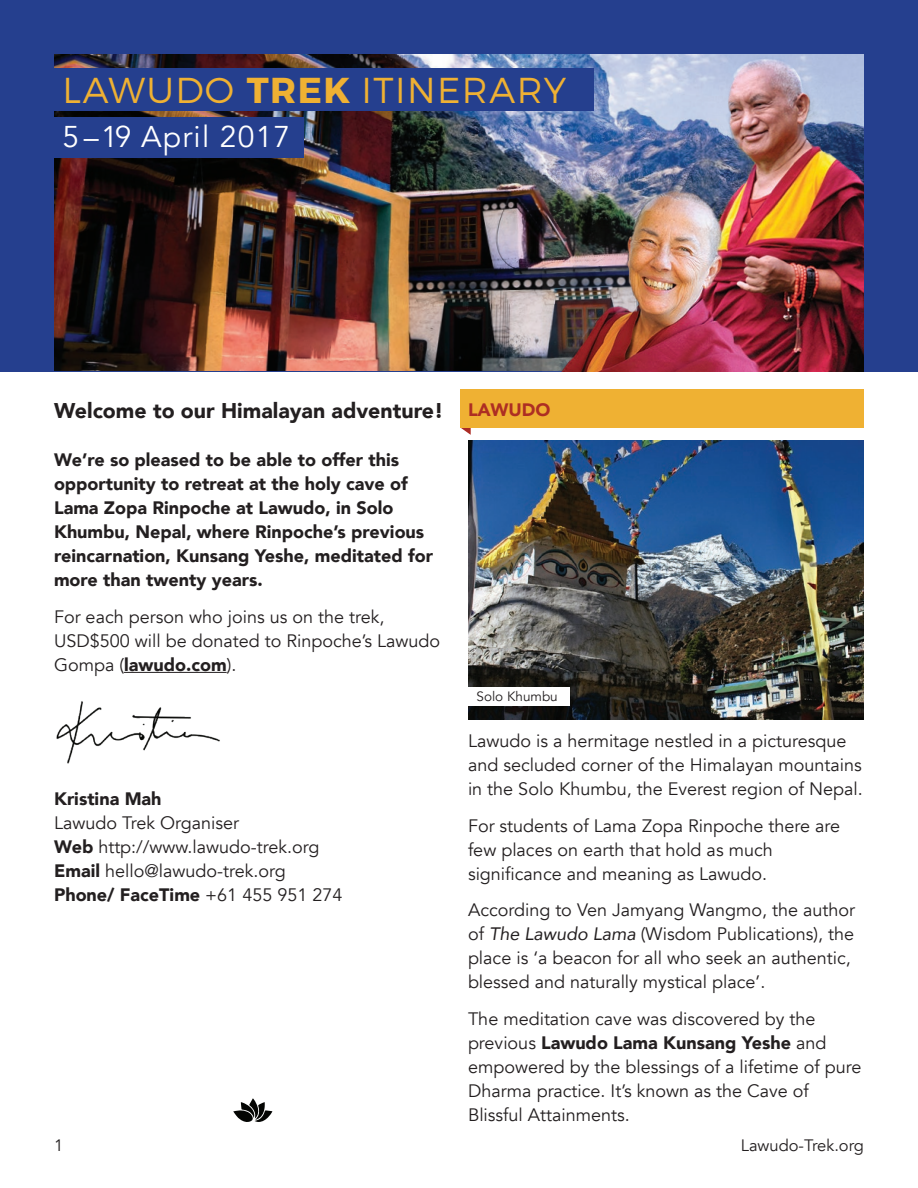
<style>
.page{position:relative;width:918px;height:1188px;background:#fff}
.page>*{position:absolute;margin:0;border:0;box-sizing:border-box;transform-origin:0 0}
.t1{font:300 36px "Montserrat";letter-spacing:.04em;color:#efb133}
.t2{font:30px "Avenir";letter-spacing:.04em;color:#fff}
.t3{font:900 21.3px "Avenir";color:#231f20}
.t4{font:18px/24px "Avenir";color:#231f20}
.t5{font:900 18px/24px "Avenir";color:#231f20}
.t6{font:900 18px "Avenir";color:#ad2e23}
.t7{font:16.5px "Avenir";color:#231f20}
.t8{font:13.5px "Avenir";color:#231f20}
.s1{font-weight:700}
.s2{font-weight:900}
.s3{font-style:italic}
</style>
<div class="page">
<hr style="left:124px;top:672px;width:103px;height:1px;background:#231f20">
<svg style="left:460px;top:427px;width:11px;height:8px"></svg>
<div style="left:460px;top:389px;width:404px;height:38px;background:#efb133"></div>
<svg style="left:233px;top:1098px;width:39px;height:24px"></svg>
<img style="left:56px;top:701px;width:164px;height:63px">
<div style="left:0;top:0;width:918px;height:371px;background:#253f8e"></div>
<img style="left:54px;top:54px;width:467px;height:317px">
<div style="left:54px;top:68px;width:540px;height:42px;background:#253f8e"></div>
<img style="left:468px;top:441px;width:395px;height:278px">
<img style="left:521px;top:54px;width:343px;height:318px">
<div style="left:54px;top:117px;width:249px;height:40px;background:#253f8e"></div>
<div style="left:468px;top:688px;width:102px;height:18px;background:#fff"></div>
<h1 class="t1" style="left:63px;top:68px;width:505px">LAWUDO <span class="s1">TREK</span> ITINERARY</h1>
<h2 class="t2" style="left:63px;top:119px;width:229px">5 – 19 April 2017</h2>
<p class="t3" style="left:54px;top:393px;width:391px">Welcome to our Himalayan adventure!</p>
<p class="t5" style="left:54px;top:448px;width:381px">We’re so pleased to be able to offer this opportunity to retreat at the holy cave of Lama Zopa Rinpoche at Lawudo, in Solo Khumbu, Nepal, where Rinpoche’s previous reincarnation, Kunsang Yeshe, meditated for more than twenty years.</p>
<p class="t4" style="left:54px;top:605px;width:388px">For each person who joins us on the trek,<br>USD$500 will be donated to Rinpoche’s Lawudo<br>Gompa (<span class="s2">lawudo.com</span>).</p>
<p class="t5" style="left:54px;top:787px;width:109px">Kristina Mah</p>
<p class="t4" style="left:54px;top:811px;width:290px">Lawudo Trek Organiser<br><span class="s2">Web</span> http://www.lawudo-trek.org<br><span class="s2">Email</span> hello@lawudo-trek.org<br><span class="s2">Phone/ FaceTime</span> +61 455 951 274</p>
<p class="t6" style="left:468px;top:394px;width:84px">LAWUDO</p>
<p class="t8" style="left:477px;top:688px;width:83px">Solo Khumbu</p>
<p class="t4" style="left:468px;top:729px;width:396px">Lawudo is a hermitage nestled in a picturesque and secluded corner of the Himalayan mountains in the Solo Khumbu, the Everest region of Nepal.</p>
<p class="t4" style="left:468px;top:814px;width:374px">For students of Lama Zopa Rinpoche there are few places on earth that hold as much significance and meaning as Lawudo.</p>
<p class="t4" style="left:468px;top:899px;width:389px">According to Ven Jamyang Wangmo, the author of <span class="s3">The Lawudo Lama</span> (Wisdom Publications), the place is ‘a beacon for all who seek an authentic, blessed and naturally mystical place’.</p>
<p class="t4" style="left:468px;top:1007px;width:395px">The meditation cave was discovered by the previous <span class="s2">Lawudo Lama Kunsang Yeshe</span> and empowered by the blessings of a lifetime of pure Dharma practice. It’s known as the Cave of Blissful Attainments.</p>
<p class="t7" style="left:54px;top:1135px;width:11px">1</p>
<p class="t7" style="left:741px;top:1135px;width:125px">Lawudo-Trek.org</p>
</div>
